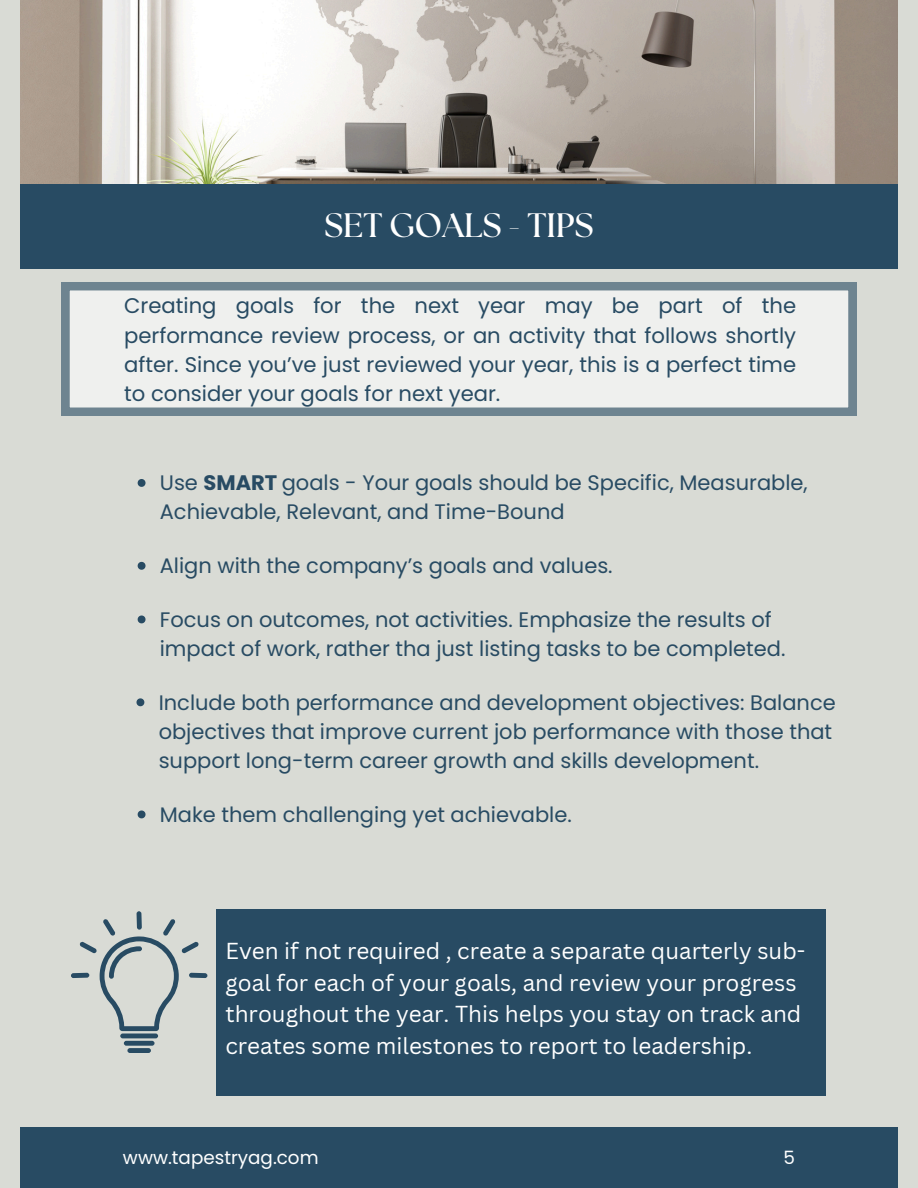
<style>
.page{position:relative;width:918px;height:1188px;background:#d9dbd5}
.page>*{position:absolute;margin:0;border:0;box-sizing:border-box;transform-origin:0 0}
.t1{font:700 33.9px "The Seasons";color:#fff}
.t2{font:22.5px/31.5px "Canva Sans";color:#fff}
.t3{font:21.15px/29.2px "Poppins";color:#284b63;text-align:justify}
.t4{font:21px/29.2px "Poppins";color:#284b63}
.t5{font:18.3px "Poppins";color:#fff}
.s1{font-weight:700}
</style>
<div class="page">
<img style="left:20px;top:0;width:878px;height:184px">
<svg style="left:62px;top:283px;width:794px;height:132px"></svg>
<div style="left:20px;top:1127px;width:878px;height:61px;background:#284b63"></div>
<div style="left:20px;top:183px;width:877px;height:86px;background:#284b63"></div>
<svg style="left:138px;top:479px;width:8px;height:8px"></svg>
<svg style="left:138px;top:562px;width:8px;height:8px"></svg>
<svg style="left:138px;top:616px;width:8px;height:7px"></svg>
<svg style="left:136px;top:698px;width:8px;height:8px"></svg>
<svg style="left:138px;top:811px;width:8px;height:7px"></svg>
<div style="left:216px;top:910px;width:610px;height:186px;background:#284b63"></div>
<hr style="left:120px;top:1034px;width:38px;height:4px;background:#284b63;border-radius:2px">
<div style="left:124px;top:1041px;width:31px;height:5px;background:#284b63;border-radius:2px"></div>
<div style="left:127px;top:1048px;width:24px;height:5px;background:#284b63;border-radius:2px"></div>
<svg style="left:71px;top:911px;width:136px;height:120px"></svg>
<h1 class="t1" style="left:324px;top:203px;width:271px">SET GOALS - TIPS</h1>
<p class="t3" style="left:124px;top:291px;width:673px">Creating goals for the next year may be part of the performance review process, or an activity that follows shortly after. Since you’ve just reviewed your year, this is a perfect time to consider your goals for next year.</p>
<p class="t4" style="left:160px;top:468px;width:649px">Use <span class="s1">SMART</span> goals - Your goals should be Specific, Measurable,<br>Achievable, Relevant, and Time-Bound</p>
<p class="t4" style="left:160px;top:551px;width:454px">Align with the company’s goals and values.</p>
<p class="t4" style="left:160px;top:605px;width:627px">Focus on outcomes, not activities. Emphasize the results of impact of work, rather tha just listing tasks to be completed.</p>
<p class="t4" style="left:159px;top:688px;width:679px">Include both performance and development objectives: Balance objectives that improve current job performance with those that support long-term career growth and skills development.</p>
<p class="t4" style="left:160px;top:800px;width:414px">Make them challenging yet achievable.</p>
<p class="t2" style="left:225px;top:935px;width:581px">Even if not required , create a separate quarterly sub&shy;goal for each of your goals, and review your progress throughout the year. This helps you stay on track and creates some milestones to report to leadership.</p>
<p class="t5" style="left:123px;top:1147px;width:197px">www.tapestryag.com</p>
<p class="t5" style="left:783px;top:1147px;width:13px">5</p>
</div>
